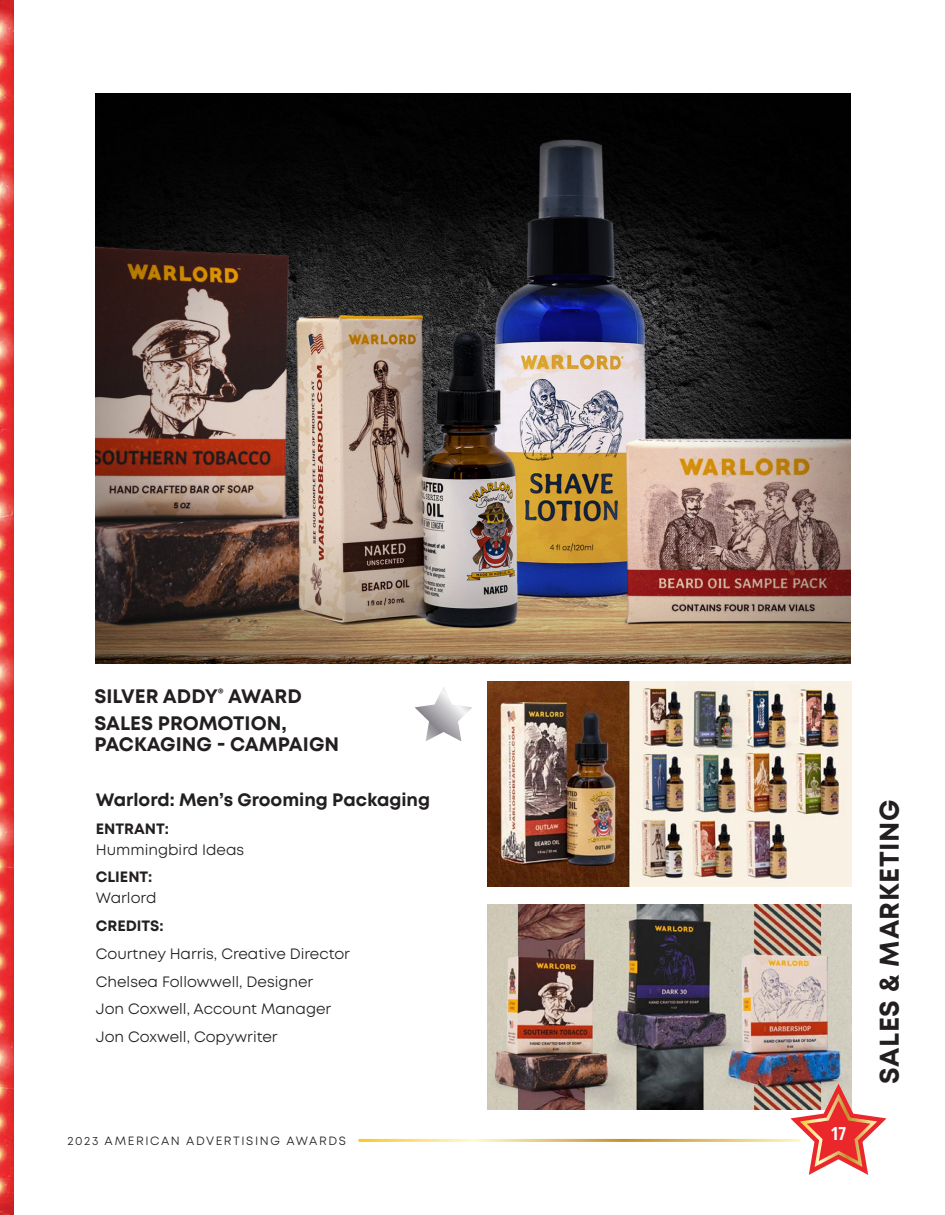
<style>
.page{position:relative;width:945px;height:1215px;background:#fff}
.page>*{position:absolute;margin:0;border:0;box-sizing:border-box;transform-origin:0 0}
.t1{font:700 27px "Mont";letter-spacing:.02em;color:#231f20}
.t2{font:700 19.5px/21px "Mont";color:#231f20}
.t3{font:700 18px "Mont";color:#231f20}
.t4{font:700 condensed 18px "Open Sans";color:#fff}
.t5{font:15px/21px "Mont";color:#231f20}
.t6{font:700 15px/21px "Mont";color:#231f20}
.t7{font:12px "Mont";letter-spacing:.135em;color:#231f20}
.s1{font-weight:700}
.s2{font-weight:400}
</style>
<div class="page">
<img style="left:0;top:0;width:14px;height:1215px">
<img style="left:96px;top:94px;width:754px;height:570px">
<svg style="left:415px;top:687px;width:57px;height:54px"></svg>
<img style="left:487px;top:682px;width:364px;height:204px">
<img style="left:487px;top:904px;width:364px;height:205px">
<svg style="left:790px;top:1084px;width:97px;height:91px"></svg>
<hr style="left:358px;top:1139px;width:443px;height:3px;background:#fff">
<p class="t2" style="left:94px;top:685px;width:209px">SILVER ADDY<sup>®</sup> AWARD</p>
<p class="t2" style="left:94px;top:713px;width:246px">SALES PROMOTION,<br>PACKAGING - CAMPAIGN</p>
<p class="t3" style="left:96px;top:788px;width:336px">Warlord: Men’s Grooming Packaging</p>
<p class="t5" style="left:96px;top:818px;width:150px"><span class="s1">ENTRANT:<br></span>Hummingbird Ideas</p>
<p class="t6" style="left:96px;top:867px;width:62px">CLIENT:<br><span class="s2">Warlord</span></p>
<p class="t6" style="left:96px;top:915px;width:69px">CREDITS:</p>
<p class="t5" style="left:96px;top:943px;width:256px">Courtney Harris, Creative Director</p>
<p class="t5" style="left:96px;top:971px;width:219px">Chelsea Followwell, Designer</p>
<p class="t5" style="left:96px;top:999px;width:237px">Jon Coxwell, Account Manager</p>
<p class="t5" style="left:96px;top:1026px;width:183px">Jon Coxwell, Copywriter</p>
<p class="t7" style="left:68px;top:1133px;width:280px">2023 AMERICAN ADVERTISING AWARDS</p>
<p class="t4" style="left:830px;top:1121px;width:18px">17</p>
<p class="t1" style="left:872px;top:1084px;width:286px;rotate:-90deg">SALES &amp; MARKETING</p>
</div>
